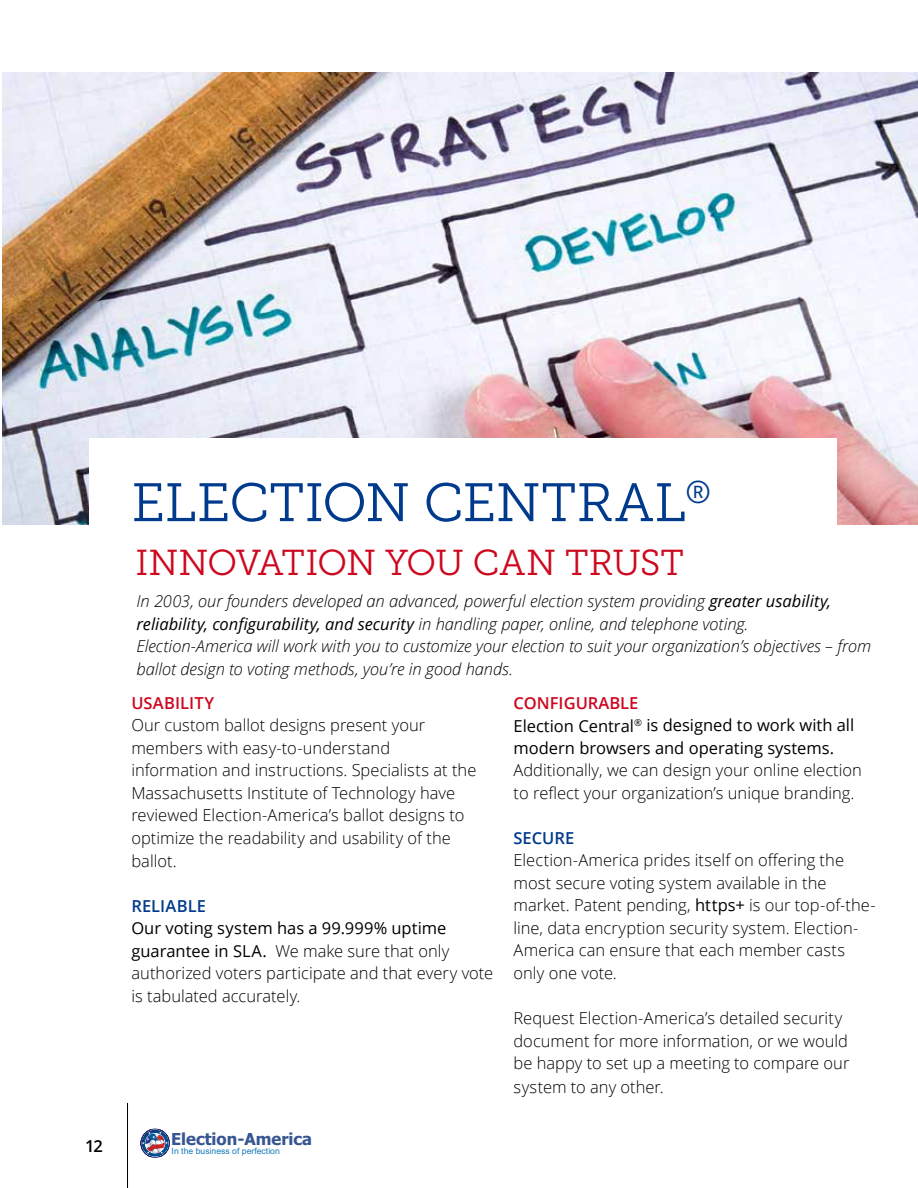
<style>
.page{position:relative;width:918px;height:1188px;background:#fff}
.page>*{position:absolute;margin:0;border:0;box-sizing:border-box;transform-origin:0 0}
.t1{font:54px "Museo Slab 300";letter-spacing:-.01em;color:#003a8d}
.t2{font:36px "Museo Slab 300";letter-spacing:-.03em;color:#cd071e}
.t3{font:300 16.5px/22.5px "Open Sans";color:#000}
.t4{font:italic 300 16.5px/22.5px "Open Sans";letter-spacing:-.005em;color:#000}
.t5{font:16.5px/22.5px "Open Sans";color:#000}
.t6{font:700 16.5px "Tahoma";color:#375591}
.t7{font:600 16.5px "Open Sans";color:#cd071e}
.t8{font:600 16.5px "Open Sans";letter-spacing:.005em;color:#003a8d}
.t9{font:600 16.5px "Open Sans";color:#000}
.t10{font:8.7px "Arial";color:#1679ba}
.s1{font-weight:400}
.s2{font-weight:600;color:#cd071e}
</style>
<div class="page">
<img style="left:2px;top:73px;width:916px;height:452px">
<div style="left:89px;top:438px;width:748px;height:145px;background:#fff"></div>
<svg style="left:140px;top:1129px;width:30px;height:29px"></svg>
<hr style="left:127px;top:1103px;width:1px;height:85px;background:#000">
<p class="t9" style="left:85px;top:1134px;width:19px">12</p>
<h1 class="t1" style="left:131px;top:473px;width:581px">ELECTION CENTRAL<sup>®</sup></h1>
<h2 class="t2" style="left:136px;top:543px;width:25px">INN</h2>
<h2 class="t2" style="left:208px;top:543px;width:454px">OVATION YOU CAN TRUST</h2>
<p class="t4" style="left:136px;top:589px;width:736px">In 2003, our founders developed an advanced, powerful election system providing <span class="s1">greater usability, reliability, configurability, and security</span> in handling paper, online, and telephone voting.<br>Election-America will work with you to customize your election to suit your organization’s objectives – from ballot design to voting methods, you’re in good hands.</p>
<p class="t7" style="left:131px;top:692px;width:11px">USABILITY</p>
<p class="t3" style="left:131px;top:714px;width:347px">Our custom ballot designs present your members with easy-to-understand information and instructions. Specialists at the Massachusetts Institute of Technology have reviewed Election-America’s ballot designs to optimize the readability and usability of the ballot.</p>
<p class="t8" style="left:131px;top:894px;width:11px">RELIABLE</p>
<p class="t3" style="left:131px;top:916px;width:363px"><span class="s1">Our voting system has a 99.999% uptime guarantee in SLA.</span> We make sure that only authorized voters participate and that every vote is tabulated accurately.</p>
<p class="t7" style="left:514px;top:692px;width:11px">CONFI</p>
<p class="t5" style="left:514px;top:691px;width:342px;text-indent:50px"><span class="s2">GURABLE<br></span>Election Central<sup>®</sup> is designed to work with all modern browsers and operating systems.</p>
<p class="t3" style="left:514px;top:759px;width:350px">Additionally, we can design your online election to reflect your organization’s unique branding.</p>
<p class="t8" style="left:514px;top:827px;width:60px">SECURE</p>
<p class="t3" style="left:513px;top:849px;width:364px">Election-America prides itself on offering the most secure voting system available in the market. Patent pending, <span class="s1">https+</span> is our top-of-the&shy;line, data encryption security system. Election-America can ensure that each member casts only one vote.</p>
<p class="t3" style="left:513px;top:1006px;width:337px">Request Election-America’s detailed security document for more information, or we would be happy to set up a meeting to compare our</p>
<p class="t3" style="left:513px;top:1075px;width:152px">system to any other.</p>
<p class="t6" style="left:171px;top:1128px;width:143px">Election-America</p>
<p class="t10" style="left:172px;top:1145px;width:110px">In the business of perfection</p>
</div>
